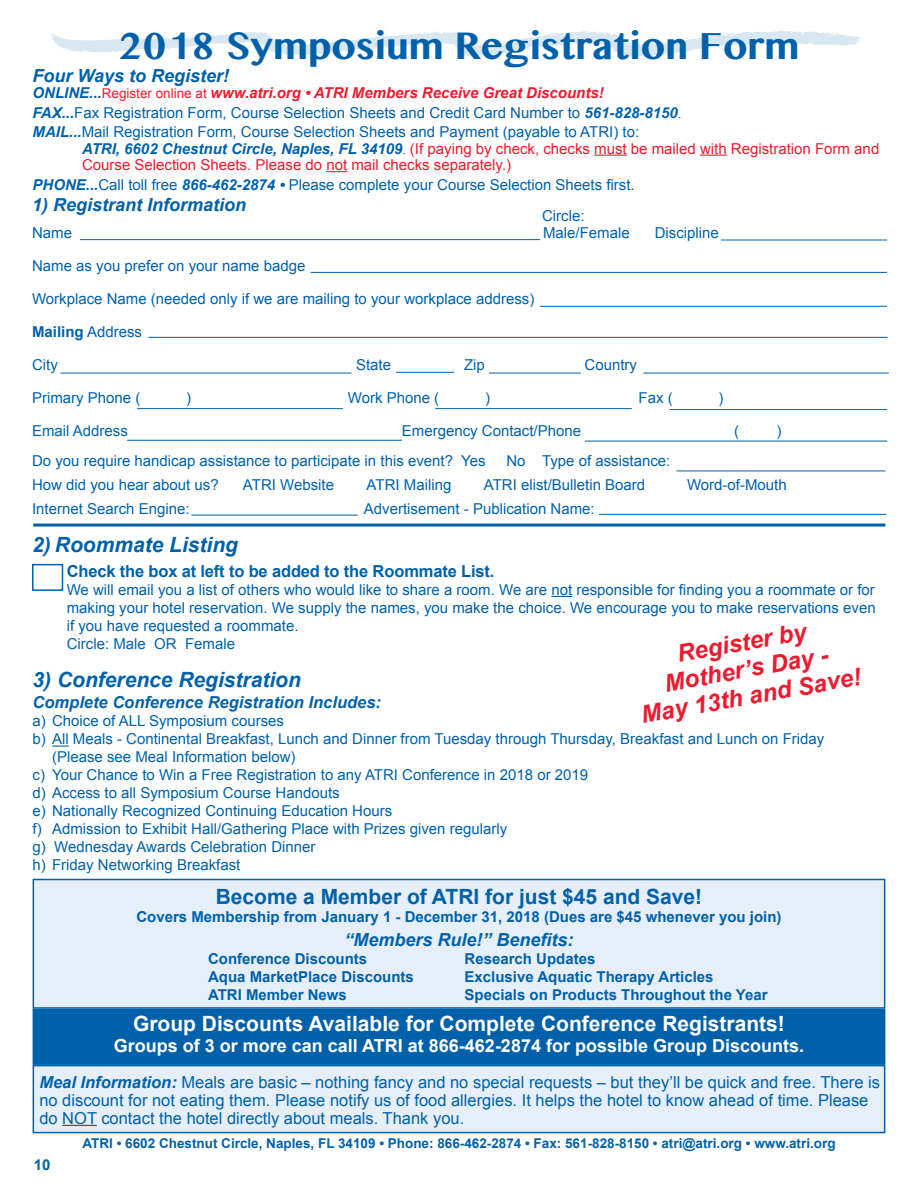
<style>
.page{position:relative;width:918px;height:1188px;background:#fff}
.page>*{position:absolute;margin:0;border:0;box-sizing:border-box;transform-origin:0 0}
.t1{font:700 33.15px "Bangla MN";color:#0061aa}
.t2{font:italic 700 24px/27px "Arial";color:#ed1b2f;text-align:center}
.t3{font:700 21px "Arial";color:#fff}
.t4{font:italic 700 21px "Arial";color:#0061aa}
.t5{font:700 21px "Arial";color:#0061aa}
.t6{font:700 18px "Arial";color:#fff}
.t7{font:italic 700 18px "Arial";color:#0061aa}
.t8{font:16.5px/18px "Arial";color:#0061aa}
.t9{font:700 16.5px "Arial";letter-spacing:-.01em;color:#0061aa}
.t10{font:italic 700 16.5px "Arial";color:#0061aa}
.t11{font:15px/18px "Arial";color:#0061aa}
.t12{font:700 15px "Arial";color:#0061aa}
.t13{font:15px/16.5px "Arial";color:#ed1b2f}
.t14{font:700 13.5px "Arial";color:#0061aa}
.s1{font-weight:700;font-style:italic}
.s2{font-size:13.5px;color:#ed1b2f}
.s3{font-weight:700;font-style:italic;color:#ed1b2f}
.s4{font-family:"Times New Roman"}
.s5{font-weight:700;font-style:italic;color:#0061aa}
.s6{font-family:"Times New Roman";color:#0061aa}
.s7{font-weight:400}
</style>
<div class="page">
<div style="left:33px;top:879px;width:852px;height:130px;background:#e6eff7;border:2px solid #0061aa"></div>
<div style="left:33px;top:1009px;width:852px;height:56px;background:#0061aa;border:2px solid #0061aa"></div>
<hr style="left:594px;top:155px;width:33px;height:1px;background:#ed1b2f">
<svg style="left:700px;top:155px;width:27px;height:1px"></svg>
<svg style="left:326px;top:171px;width:21px;height:1px"></svg>
<img style="left:51px;top:31px;width:810px;height:25px">
<hr style="left:80px;top:239px;width:460px;height:1px;background:#0061aa">
<hr style="left:721px;top:240px;width:166px;height:1px;background:#0061aa">
<hr style="left:137px;top:408px;width:206px;height:1px;background:#0061aa">
<hr style="left:127px;top:440px;width:275px;height:1px;background:#0061aa">
<hr style="left:60px;top:373px;width:291px;height:1px;background:#0061aa">
<hr style="left:396px;top:372px;width:58px;height:1px;background:#0061aa">
<hr style="left:489px;top:373px;width:92px;height:1px;background:#0061aa">
<hr style="left:540px;top:306px;width:347px;height:1px;background:#0061aa">
<hr style="left:643px;top:373px;width:246px;height:1px;background:#0061aa">
<hr style="left:148px;top:337px;width:740px;height:1px;background:#0061aa">
<hr style="left:310px;top:272px;width:577px;height:1px;background:#0061aa">
<hr style="left:435px;top:408px;width:197px;height:1px;background:#0061aa">
<hr style="left:670px;top:409px;width:217px;height:1px;background:#0061aa">
<hr style="left:585px;top:441px;width:302px;height:1px;background:#0061aa">
<hr style="left:599px;top:514px;width:287px;height:1px;background:#0061aa">
<hr style="left:676px;top:471px;width:210px;height:1px;background:#0061aa">
<hr style="left:33px;top:524px;width:852px;height:3px;background:#0061aa">
<svg style="left:551px;top:596px;width:21px;height:1px"></svg>
<div style="left:32px;top:564px;width:31px;height:27px;border:2px solid #0061aa"></div>
<svg style="left:52px;top:746px;width:17px;height:1px"></svg>
<div style="left:33px;top:1065px;width:852px;height:68px;background:#e6eff7;border:2px solid #0061aa"></div>
<hr style="left:62px;top:1125px;width:35px;height:1px;background:#0061aa">
<hr style="left:191px;top:515px;width:167px;height:1px;background:#0061aa">
<h1 class="t1" style="left:118px;top:28px;width:683px">2018 Symposium Registration Form</h1>
<p class="t7" style="left:33px;top:65px;width:198px">Four Ways to Register!</p>
<p class="t11" style="left:33px;top:83px;width:651px;line-height:19.5px"><span class="s1">ONLINE...</span><span class="s2">Register online at</span> <span class="s3">www.atri.org • ATRI Members Receive Great Discounts!<br></span><span class="s1">FAX...</span>Fax Registration Form, Course Selection Sheets and Credit Card Number to <span class="s1">561-828-8150</span><span class="s4">.<br></span><span class="s1">MAIL...</span>Mail Registration Form, Course Selection Sheets and Payment (payable to ATRI) to:</p>
<p class="t13" style="left:82px;top:140px;width:799px"><span class="s5">ATRI, 6602 Chestnut Circle, Naples, FL 34109</span><span class="s6">.</span> (If paying by check, checks must be mailed with Registration Form and<br>Course Selection Sheets. Please do not mail checks separately.)</p>
<p class="t11" style="left:33px;top:175px;width:604px"><span class="s1">PHONE...</span>Call toll free <span class="s1">866-462-2874 •</span> Please complete your Course Selection Sheets first.</p>
<p class="t7" style="left:32px;top:195px;width:216px">1) Registrant Information</p>
<p class="t11" style="left:32px;top:224px;width:42px">Name</p>
<p class="t11" style="left:543px;top:224px;width:88px">Male/Female</p>
<p class="t11" style="left:655px;top:224px;width:66px">Discipline</p>
<p class="t11" style="left:32px;top:257px;width:275px">Name as you prefer on your name badge</p>
<p class="t11" style="left:32px;top:290px;width:504px">Workplace Name (needed only if we are mailing to your workplace address)</p>
<p class="t12" style="left:32px;top:324px;width:112px">Mailing <span class="s7">Address</span></p>
<p class="t11" style="left:32px;top:356px;width:27px">City</p>
<p class="t11" style="left:356px;top:356px;width:37px">State</p>
<p class="t11" style="left:464px;top:356px;width:22px">Zip</p>
<p class="t11" style="left:585px;top:356px;width:54px">Country</p>
<p class="t11" style="left:32px;top:389px;width:110px">Primary Phone (</p>
<p class="t11" style="left:186px;top:389px;width:6px">)</p>
<p class="t11" style="left:348px;top:389px;width:93px">Work Phone (</p>
<p class="t11" style="left:485px;top:389px;width:6px">)</p>
<p class="t11" style="left:639px;top:389px;width:36px">Fax (</p>
<p class="t11" style="left:719px;top:389px;width:6px">)</p>
<p class="t11" style="left:32px;top:422px;width:97px">Email Address</p>
<p class="t11" style="left:402px;top:422px;width:181px">Emergency Contact/Phone</p>
<p class="t11" style="left:734px;top:422px;width:6px">(</p>
<p class="t11" style="left:777px;top:422px;width:6px">)</p>
<p class="t11" style="left:32px;top:452px;width:455px">Do you require handicap assistance to participate in this event? Yes</p>
<p class="t11" style="left:506px;top:452px;width:165px">No Type of assistance:</p>
<p class="t11" style="left:32px;top:476px;width:188px">How did you hear about us?</p>
<p class="t11" style="left:243px;top:476px;width:93px">ATRI Website</p>
<p class="t11" style="left:367px;top:476px;width:86px">ATRI Mailing</p>
<p class="t11" style="left:484px;top:476px;width:163px">ATRI elist/Bulletin Board</p>
<p class="t11" style="left:687px;top:476px;width:101px">Word-of-Mouth</p>
<p class="t11" style="left:32px;top:500px;width:159px">Internet Search Engine:</p>
<p class="t11" style="left:364px;top:500px;width:232px">Advertisement - Publication Name:</p>
<p class="t11" style="left:542px;top:207px;width:44px">Circle:</p>
<h3 class="t4" style="left:32px;top:533px;width:208px">2) Roommate Listing</h3>
<p class="t9" style="left:67px;top:562px;width:429px">Check the box at left to be added to the Roommate List.</p>
<p class="t11" style="left:67px;top:581px;width:811px">We will email you a list of others who would like to share a room. We are not responsible for finding you a roommate or for making your hotel reservation. We supply the names, you make the choice. We encourage you to make reservations even if you have requested a roommate.<br>Circle: Male OR Female</p>
<h3 class="t4" style="left:33px;top:668px;width:270px">3) Conference Registration</h3>
<p class="t10" style="left:33px;top:694px;width:350px">Complete Conference Registration Includes:</p>
<p class="t11" style="left:33px;top:712px;width:253px">a) Choice of ALL Symposium courses</p>
<p class="t11" style="left:33px;top:730px;width:793px">b) All Meals - Continental Breakfast, Lunch and Dinner from Tuesday through Thursday, Breakfast and Lunch on Friday</p>
<p class="t11" style="left:52px;top:748px;width:245px">(Please see Meal Information below)</p>
<p class="t11" style="left:33px;top:766px;width:557px">c) Your Chance to Win a Free Registration to any ATRI Conference in 2018 or 2019</p>
<p class="t11" style="left:33px;top:784px;width:309px">d) Access to all Symposium Course Handouts</p>
<p class="t11" style="left:33px;top:802px;width:361px">e) Nationally Recognized Continuing Education Hours</p>
<p class="t11" style="left:33px;top:820px;width:476px">f) Admission to Exhibit Hall/Gathering Place with Prizes given regularly</p>
<p class="t11" style="left:33px;top:838px;width:284px">g) Wednesday Awards Celebration Dinner</p>
<p class="t11" style="left:33px;top:856px;width:209px">h) Friday Networking Breakfast</p>
<h3 class="t5" style="left:216px;top:885px;width:488px">Become a Member of ATRI for just $45 and Save!</h3>
<p class="t12" style="left:136px;top:908px;width:647px">Covers Membership from January 1 - December 31, 2018 (Dues are $45 whenever you join)</p>
<p class="t7" style="left:344px;top:930px;width:231px">“Members Rule!” Benefits:</p>
<p class="t12" style="left:208px;top:950px;width:161px">Conference Discounts</p>
<p class="t12" style="left:465px;top:950px;width:132px">Research Updates</p>
<p class="t12" style="left:208px;top:968px;width:207px">Aqua MarketPlace Discounts</p>
<p class="t12" style="left:465px;top:968px;width:250px">Exclusive Aquatic Therapy Articles</p>
<p class="t12" style="left:208px;top:986px;width:140px">ATRI Member News</p>
<p class="t12" style="left:465px;top:986px;width:305px">Specials on Products Throughout the Year</p>
<h2 class="t2" style="left:630px;top:648px;width:224px;rotate:-10deg">Register by<br>Mother’s Day -<br>May 13th and Save!</h2>
<h3 class="t3" style="left:133px;top:1012px;width:653px">Group Discounts Available for Complete Conference Registrants!</h3>
<p class="t6" style="left:114px;top:1035px;width:692px">Groups of 3 or more can call ATRI at 866-462-2874 for possible Group Discounts.</p>
<p class="t8" style="left:39px;top:1073px;width:842px"><span class="s1">Meal Information:</span> Meals are basic – nothing fancy and no special requests – but they’ll be quick and free. There is no discount for not eating them. Please notify us of food allergies. It helps the hotel to know ahead of time. Please do NOT contact the hotel directly about meals. Thank you.</p>
<p class="t12" style="left:34px;top:1156px;width:18px">10</p>
<p class="t14" style="left:83px;top:1136px;width:755px">ATRI • 6602 Chestnut Circle, Naples, FL 34109 • Phone: 866-462-2874 • Fax: 561-828-8150 • atri@atri.org • www.atri.org</p>
</div>
